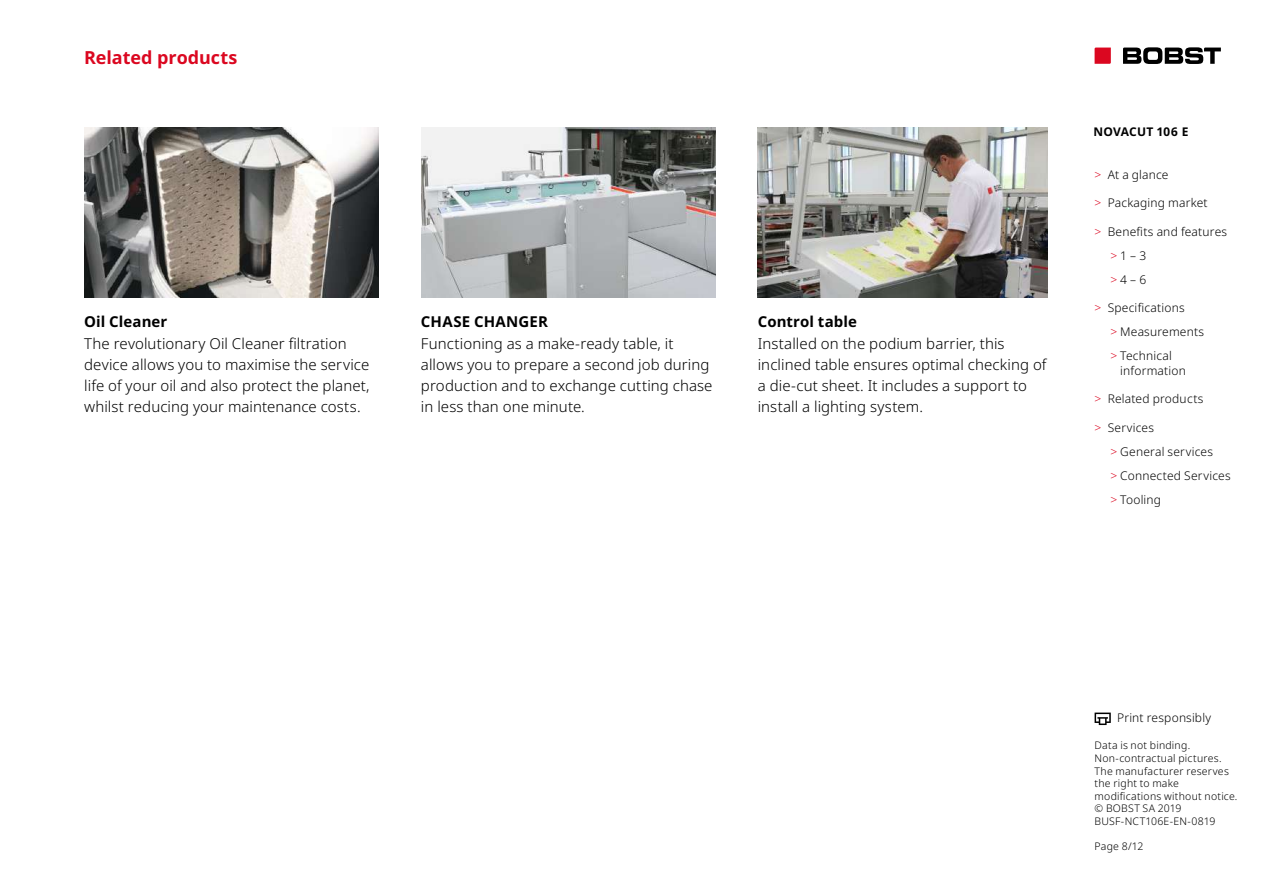
<style>
.page{position:relative;width:1263px;height:893px;background:#fff}
.page>*{position:absolute;margin:0;border:0;box-sizing:border-box;transform-origin:0 0}
.t1{font:700 18px "Noto Sans";color:#db0720}
.t2{font:300 15px/21.3px "Noto Sans";letter-spacing:.005em;color:#000}
.t3{font:700 15px "Noto Sans";letter-spacing:.005em;color:#000}
.t4{font:300 12px/24px "Noto Sans";letter-spacing:.015em;color:#000}
.t5{font:700 12px "Noto Sans";letter-spacing:.02em;color:#000}
.t6{font:300 10.5px/12.6px "Noto Sans";letter-spacing:.02em;color:#000}
.s1{color:#db0720}
</style>
<div class="page">
<svg style="left:1094px;top:48px;width:17px;height:16px"></svg>
<svg style="left:1123px;top:47px;width:98px;height:17px"></svg>
<svg style="left:1094px;top:713px;width:17px;height:12px"></svg>
<img style="left:421px;top:128px;width:295px;height:170px">
<img style="left:758px;top:128px;width:289px;height:170px">
<img style="left:84px;top:128px;width:295px;height:170px">
<p class="t1" style="left:84px;top:45px;width:155px">Related products</p>
<p class="t3" style="left:84px;top:311px;width:85px">Oil Cleaner</p>
<p class="t2" style="left:84px;top:333px;width:287px">The revolutionary Oil Cleaner filtration device allows you to maximise the service life of your oil and also protect the planet, whilst reducing your maintenance costs.</p>
<p class="t3" style="left:421px;top:311px;width:129px">CHASE CHANGER</p>
<p class="t2" style="left:421px;top:333px;width:293px">Functioning as a make-ready table, it allows you to prepare a second job during production and to exchange cutting chase in less than one minute.</p>
<p class="t3" style="left:758px;top:311px;width:101px">Control table</p>
<p class="t2" style="left:758px;top:333px;width:290px">Installed on the podium barrier, this inclined table ensures optimal checking of a die-cut sheet. It includes a support to install a lighting system.</p>
<p class="t5" style="left:1093px;top:123px;width:96px">NOVACUT 106 E</p>
<p class="t4" style="left:1094px;top:163px;width:76px"><span class="s1">&gt;</span> At a glance</p>
<p class="t4" style="left:1094px;top:191px;width:115px"><span class="s1">&gt;</span> Packaging market</p>
<p class="t4" style="left:1110px;top:220px;width:118px;text-indent:-16px"><span class="s1">&gt;</span> Benefits and features <span class="s1">&gt;</span> 1 – 3<br><span class="s1">&gt;</span> 4 – 6</p>
<p class="t4" style="left:1110px;top:296px;width:95px;text-indent:-16px"><span class="s1">&gt;</span> Specifications<br><span class="s1">&gt;</span> Measurements <span class="s1">&gt;</span> Technical</p>
<p class="t4" style="left:1120px;top:359px;width:67px">information</p>
<p class="t4" style="left:1094px;top:387px;width:110px"><span class="s1">&gt;</span> Related products</p>
<p class="t4" style="left:1110px;top:416px;width:122px;text-indent:-16px"><span class="s1">&gt;</span> Services<br><span class="s1">&gt;</span> General services<br><span class="s1">&gt;</span> Connected Services <span class="s1">&gt;</span> Tooling</p>
<p class="t4" style="left:1117px;top:706px;width:95px">Print responsibly</p>
<p class="t6" style="left:1094px;top:739px;width:144px">Data is not binding.<br>Non-contractual pictures.<br>The manufacturer reserves the right to make modifications without notice. © BOBST SA 2019<br>BUSF-NCT106E-EN-0819</p>
<p class="t6" style="left:1094px;top:841px;width:50px">Page 8/12</p>
</div>
